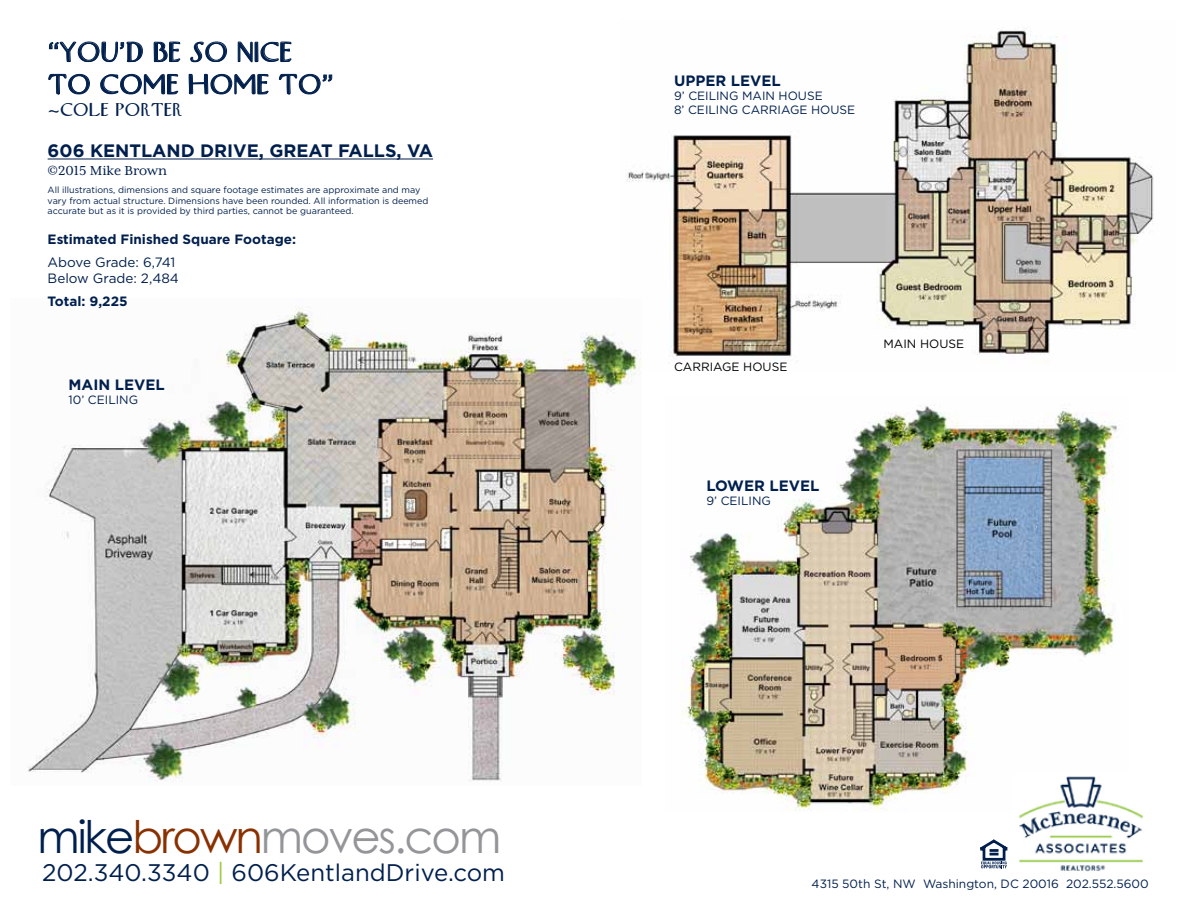
<style>
.page{position:relative;width:1188px;height:918px;background:#fff}
.page>*{position:absolute;margin:0;border:0;box-sizing:border-box;transform-origin:0 0}
.t1{font:45px "Century Gothic";letter-spacing:-.045em;color:#939598}
.t2{font:27px/32.4px "New Yorker";color:#001f4d}
.t3{font:24px "Gotham";color:#001f4d}
.t4{font:700 18px "Gotham";color:#001f4d}
.t5{font:18px "New Yorker";color:#001f4d}
.t6{font:700 15px "Gotham";color:#001f4d}
.t7{font:15px "Mrs Eaves XL Serif OT";color:#001f4d}
.t8{font:700 13.5px "Gotham";color:#001f4d}
.t9{font:13.5px/16.2px "Gotham";color:#001f4d}
.t10{font:12px/14.4px "Gotham";color:#001f4d}
.t11{font:12px "Gotham";color:#000}
.t12{font:9px/10.8px "Gotham";color:#001f4d}
.s1{font-family:"Gotham"}
.s2{font-family:"Minion Pro"}
.s3{color:#001f4d}
.s4{color:#893001}
.s5{color:#9aca3c}
</style>
<div class="page">
<img style="left:681px;top:406px;width:436px;height:405px">
<img style="left:627px;top:28px;width:527px;height:335px">
<img style="left:1013px;top:774px;width:130px;height:98px">
<svg style="left:980px;top:839px;width:27px;height:29px"></svg>
<img style="left:27px;top:299px;width:615px;height:483px">
<hr style="left:48px;top:159px;width:385px;height:1px;background:#001f4d">
<svg style="left:49px;top:41px;width:94px;height:21px"></svg>
<svg style="left:153px;top:41px;width:28px;height:21px"></svg>
<svg style="left:190px;top:41px;width:37px;height:22px"></svg>
<svg style="left:237px;top:41px;width:55px;height:22px"></svg>
<svg style="left:48px;top:73px;width:42px;height:22px"></svg>
<svg style="left:100px;top:74px;width:79px;height:21px"></svg>
<svg style="left:188px;top:73px;width:81px;height:22px"></svg>
<svg style="left:279px;top:73px;width:53px;height:22px"></svg>
<h2 class="t2" style="left:48px;top:36px;width:288px"><span class="s1">“</span>YOU<span class="s1">’</span>D BE SO NICE<br>TO COME HOME TO<span class="s1">”</span></h2>
<h3 class="t5" style="left:48px;top:99px;width:137px">-COLE PORTER</h3>
<h3 class="t4" style="left:48px;top:139px;width:374px">606 KENTLAND DRIVE, GREAT FALLS, VA</h3>
<h3 class="t7" style="left:48px;top:163px;width:121px"><span class="s2">©</span>2015 Mike Brown</h3>
<p class="t12" style="left:48px;top:184px;width:382px">All illustrations, dimensions and square footage estimates are approximate and may vary from actual structure. Dimensions have been rounded. All information is deemed accurate but as it is provided by third parties, cannot be guaranteed.</p>
<h3 class="t8" style="left:48px;top:230px;width:250px">ESTIMATED FINISHED SQUARE FOOTAGE:</h3>
<h3 class="t9" style="left:48px;top:254px;width:133px">Above Grade: 6,741<br>Below Grade: 2,484</h3>
<h3 class="t8" style="left:48px;top:292px;width:82px">TOTAL: 9,225</h3>
<h3 class="t6" style="left:69px;top:374px;width:93px">MAIN LEVEL</h3>
<h3 class="t10" style="left:69px;top:392px;width:71px">10’ Ceiling</h3>
<h1 class="t1" style="left:37px;top:805px;width:465px"><span class="s3">mike</span><span class="s4">brown</span>moves.com</h1>
<h3 class="t3" style="left:42px;top:857px;width:464px">202.340.3340 <span class="s5">|</span> 606KentlandDrive.com</h3>
<h3 class="t6" style="left:674px;top:70px;width:103px">UPPER LEVEL</h3>
<h3 class="t10" style="left:674px;top:88px;width:150px">9’ Ceiling Main House<br>8’ CEILI</h3>
<h3 class="t10" style="left:719px;top:103px;width:67px">NG CARRIAGE</h3>
<h3 class="t10" style="left:811px;top:103px;width:44px">HOUSE</h3>
<h3 class="t11" style="left:674px;top:359px;width:44px">CARRIAGE</h3>
<h3 class="t11" style="left:743px;top:359px;width:44px">HOUSE</h3>
<h3 class="t6" style="left:706px;top:475px;width:110px">LOWER LEVEL</h3>
<h3 class="t10" style="left:706px;top:493px;width:66px">9’ Ceiling</h3>
<h3 class="t11" style="left:884px;top:336px;width:82px">Main House</h3>
<h3 class="t10" style="left:812px;top:876px;width:339px">4315 50th St, NW Washington, DC 20016 202.552.5600</h3>
</div>
